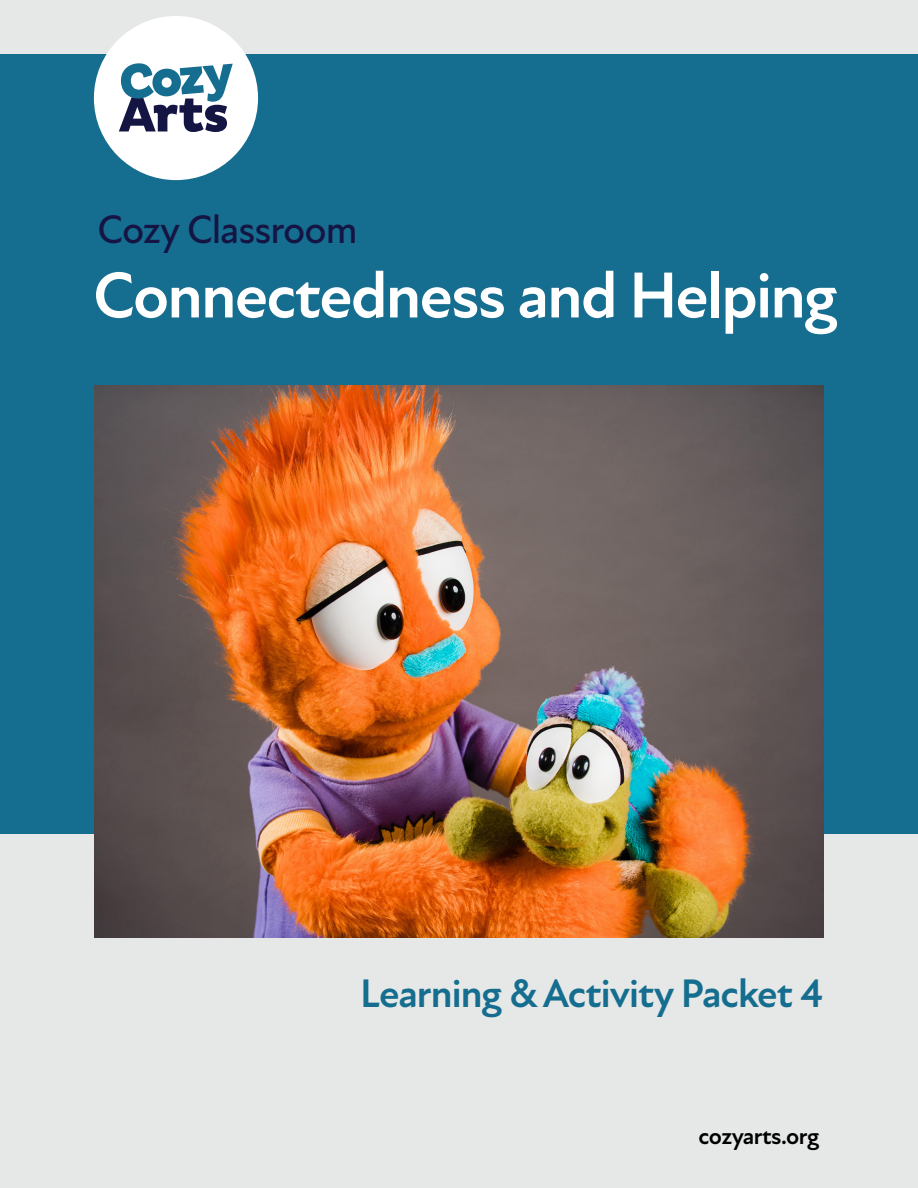
<style>
.page{position:relative;width:918px;height:1188px;background:#e5e8e6}
.page>*{position:absolute;margin:0;border:0;box-sizing:border-box;transform-origin:0 0}
.t1{font:700 66px "Atten New";letter-spacing:-.03em;color:#fff}
.t2{font:700 40.5px "Atten New";letter-spacing:-.025em;color:#156d8f}
.t3{font:500 40.5px "Atten New";letter-spacing:-.025em;color:#151544}
.t4{font:700 24px "Atten New";letter-spacing:-.025em;color:#000}
</style>
<div class="page">
<div style="left:0;top:54px;width:918px;height:780px;background:#156d8f"></div>
<div style="left:94px;top:16px;width:164px;height:164px;background:#fff;border-radius:50%"></div>
<svg style="left:119px;top:63px;width:114px;height:69px"></svg>
<img style="left:94px;top:386px;width:730px;height:551px">
<p class="t3" style="left:97px;top:205px;width:262px">Cozy Classroom</p>
<h1 class="t1" style="left:93px;top:256px;width:746px">Connectedness and Helping</h1>
<p class="t2" style="left:360px;top:970px;width:465px">Learning &amp; Activity Packet 4</p>
<p class="t4" style="left:699px;top:1121px;width:122px">cozyarts.org</p>
</div>
